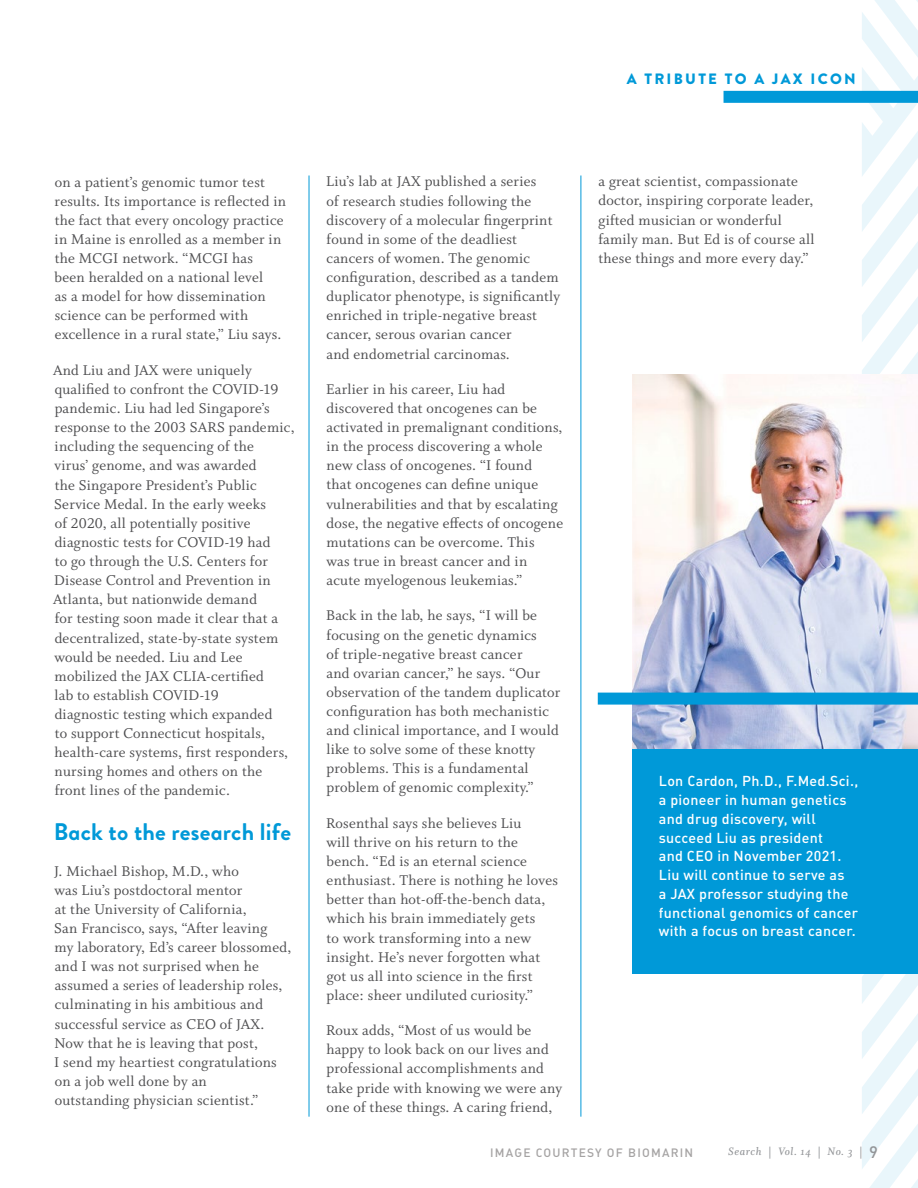
<style>
.page{position:relative;width:918px;height:1188px;background:#fff}
.page>*{position:absolute;margin:0;border:0;box-sizing:border-box;transform-origin:0 0}
.t1{font:700 24px "Brandon Grotesque";letter-spacing:.01em;color:#0099d8}
.t2{font:15.75px/19px "Whitman Roman LF";letter-spacing:.015em;color:#4d4d4f}
.t3{font:900 15px "Brandon Grotesque";letter-spacing:.15em;color:#0099d8}
.t4{font:500 14.25px/18.8px "DINOT";letter-spacing:.02em;color:#fff}
.t5{font:500 12px "DINOT";letter-spacing:.1em;color:#a5a3a3}
.t6{font:12px "Whitman Semibold Italic Os F";letter-spacing:.05em;color:#939598}
.s1{font-family:"DINOT";font-weight:500;font-size:16.5px}
</style>
<div class="page">
<hr style="left:309px;top:176px;width:1px;height:941px;background:#0099d8">
<hr style="left:581px;top:176px;width:1px;height:941px;background:#0099d8">
<svg style="left:862px;top:0;width:56px;height:1188px"></svg>
<div style="left:724px;top:91px;width:194px;height:12px;background:#0099d8"></div>
<img style="left:632px;top:375px;width:286px;height:374px">
<div style="left:598px;top:693px;width:320px;height:12px;background:#0099d8"></div>
<div style="left:632px;top:749px;width:286px;height:225px;background:#0099d8"></div>
<p class="t3" style="left:627px;top:68px;width:230px">A TRIBUTE TO A JAX ICON</p>
<p class="t2" style="left:55px;top:172px;width:233px">on a patient’s genomic tumor test results. Its importance is reflected in the fact that every oncology practice in Maine is enrolled as a member in the MCGI network. “MCGI has been heralded on a national level<br>as a model for how dissemination science can be performed with excellence in a rural state,” Liu says.</p>
<p class="t2" style="left:53px;top:361px;width:243px">And Liu and JAX were uniquely qualified to confront the COVID-19 pandemic. Liu had led Singapore’s response to the 2003 SARS pandemic, including the sequencing of the<br>virus’ genome, and was awarded<br>the Singapore President’s Public Service Medal. In the early weeks<br>of 2020, all potentially positive diagnostic tests for COVID-19 had<br>to go through the U.S. Centers for Disease Control and Prevention in Atlanta, but nationwide demand<br>for testing soon made it clear that a decentralized, state-by-state system would be needed. Liu and Lee mobilized the JAX CLIA‑certified<br>lab to establish COVID-19<br>diagnostic testing which expanded<br>to support Connecticut hospitals, health‑care systems, first responders, nursing homes and others on the front lines of the pandemic.</p>
<h1 class="t1" style="left:54px;top:815px;width:239px">Back to the research life</h1>
<p class="t2" style="left:54px;top:862px;width:239px">J. Michael Bishop, M.D., who<br>was Liu’s postdoctoral mentor<br>at the University of California,<br>San Francisco, says, “After leaving<br>my laboratory, Ed’s career blossomed, and I was not surprised when he assumed a series of leadership roles, culminating in his ambitious and successful service as CEO of JAX.<br>Now that he is leaving that post,<br>I send my heartiest congratulations on a job well done by an<br>outstanding physician scientist.”</p>
<p class="t2" style="left:326px;top:172px;width:236px">Liu’s lab at JAX published a series<br>of research studies following the discovery of a molecular fingerprint found in some of the deadliest cancers of women. The genomic configuration, described as a tandem duplicator phenotype, is significantly enriched in triple-negative breast cancer, serous ovarian cancer<br>and endometrial carcinomas.</p>
<p class="t2" style="left:326px;top:380px;width:239px">Earlier in his career, Liu had discovered that oncogenes can be activated in premalignant conditions, in the process discovering a whole new class of oncogenes. “I found<br>that oncogenes can define unique vulnerabilities and that by escalating dose, the negative effects of oncogene mutations can be overcome. This<br>was true in breast cancer and in acute myelogenous leukemias.”</p>
<p class="t2" style="left:326px;top:606px;width:236px">Back in the lab, he says, “I will be focusing on the genetic dynamics<br>of triple-negative breast cancer<br>and ovarian cancer,” he says. “Our observation of the tandem duplicator configuration has both mechanistic and clinical importance, and I would like to solve some of these knotty problems. This is a fundamental problem of genomic complexity.”</p>
<p class="t2" style="left:326px;top:814px;width:233px">Rosenthal says she believes Liu<br>will thrive on his return to the bench. “Ed is an eternal science enthusiast. There is nothing he loves better than hot-off-the-bench data, which his brain immediately gets<br>to work transforming into a new insight. He’s never forgotten what got us all into science in the first place: sheer undiluted curiosity.”</p>
<p class="t2" style="left:326px;top:1021px;width:237px">Roux adds, “Most of us would be happy to look back on our lives and professional accomplishments and take pride with knowing we were any one of these things. A caring friend,</p>
<p class="t2" style="left:598px;top:172px;width:218px">a great scientist, compassionate doctor, inspiring corporate leader, gifted musician or wonderful family man. But Ed is of course all these things and more every day.”</p>
<p class="t4" style="left:659px;top:771px;width:201px">Lon Cardon, Ph.D., F.Med.Sci., a pioneer in human genetics and drug discovery, will succeed Liu as president<br>and CEO in November 2021.<br>Liu will continue to serve as<br>a JAX professor studying the functional genomics of cancer with a focus on breast cancer.</p>
<p class="t5" style="left:490px;top:1145px;width:204px">IMAGE COURTESY OF BIOMARIN</p>
<p class="t6" style="left:728px;top:1145px;width:152px">Search | Vol. 14 | No. 3 | <span class="s1">9</span></p>
</div>
